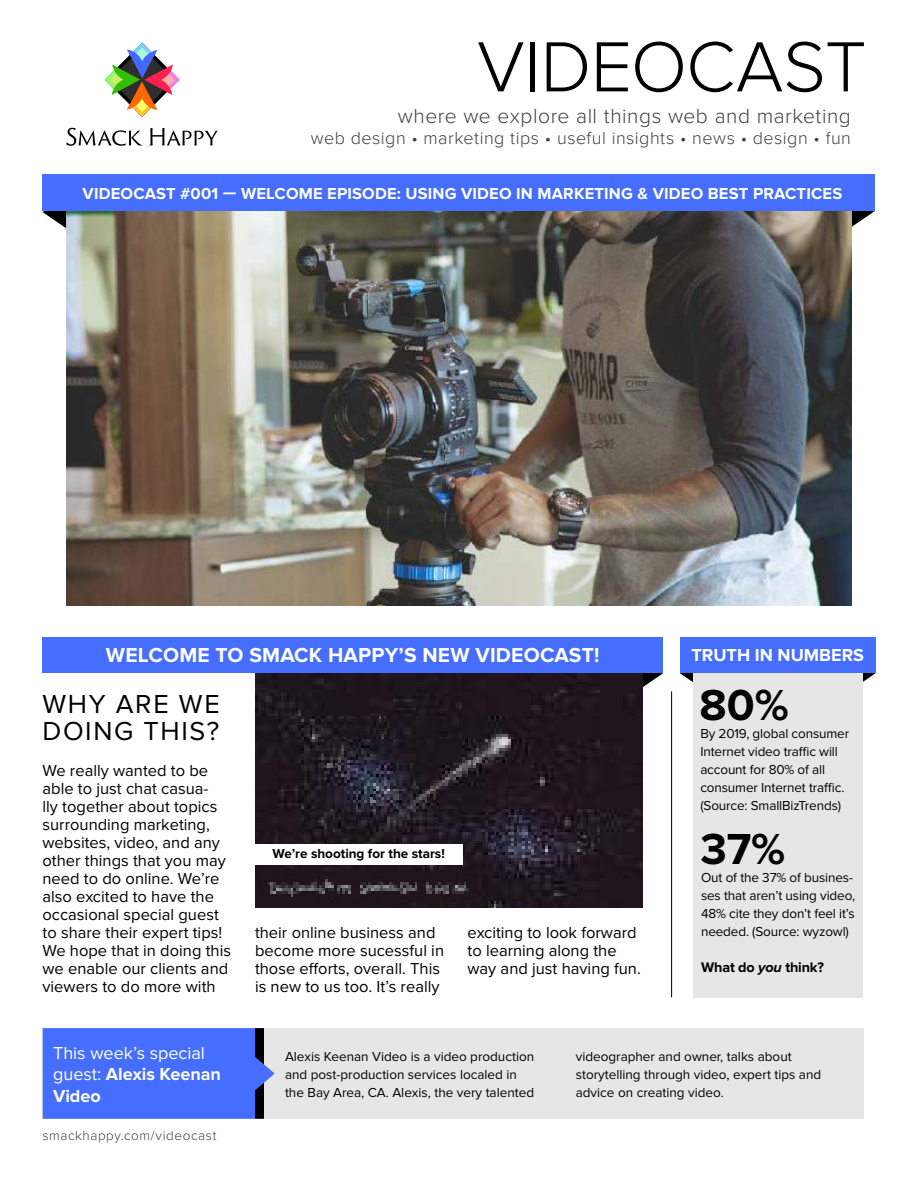
<style>
.page{position:relative;width:918px;height:1188px;background:#fff}
.page>*{position:absolute;margin:0;border:0;box-sizing:border-box;transform-origin:0 0}
.t1{font:300 73.5px "Proxima Nova";letter-spacing:-.005em;color:#000}
.t2{font:700 45px "Proxima Nova";color:#000}
.t3{font:27px/27px "Proxima Nova";letter-spacing:.06em;color:#000}
.t4{font:300 21px "Proxima Nova";letter-spacing:.025em;color:#404040}
.t5{font:700 21px "Proxima Nova";letter-spacing:.01em;color:#fff}
.t6{font:300 18px "Proxima Nova";letter-spacing:.025em;color:#404040}
.t7{font:18px/21.6px "Proxima Nova";color:#fff}
.t8{font:700 18px "Proxima Nova";color:#fff}
.t9{font:16.5px/18px "Proxima Nova";color:#000}
.t10{font:700 16.5px "Proxima Nova";letter-spacing:.01em;color:#fff}
.t11{font:700 14.4px "Proxima Nova";letter-spacing:-.01em;color:#000}
.t12{font:13.5px/18px "Proxima Nova";color:#000}
.t13{font:700 13.5px "Proxima Nova";color:#000}
.t14{font:300 13.5px "Proxima Nova";letter-spacing:.04em;color:#404040}
.s1{font-style:italic}
.s2{font-weight:700}
</style>
<div class="page">
<svg style="left:43px;top:211px;width:23px;height:17px"></svg>
<svg style="left:851px;top:211px;width:24px;height:16px"></svg>
<svg style="left:643px;top:673px;width:20px;height:14px"></svg>
<svg style="left:863px;top:673px;width:12px;height:9px"></svg>
<svg style="left:680px;top:673px;width:13px;height:9px"></svg>
<div style="left:43px;top:637px;width:620px;height:36px;background:#456eff"></div>
<div style="left:680px;top:637px;width:195px;height:36px;background:#456eff"></div>
<div style="left:693px;top:673px;width:170px;height:324px;background:#e6e6e6"></div>
<img style="left:255px;top:673px;width:388px;height:234px">
<div style="left:255px;top:844px;width:207px;height:21px;background:#fff"></div>
<hr style="left:671px;top:691px;width:1px;height:306px;background:#000">
<div style="left:264px;top:1028px;width:600px;height:91px;background:#e6e6e6"></div>
<svg style="left:43px;top:1028px;width:232px;height:91px;background:#4a70f6"></svg>
<svg style="left:105px;top:43px;width:75px;height:74px"></svg>
<svg style="left:66px;top:128px;width:77px;height:18px"></svg>
<svg style="left:150px;top:128px;width:68px;height:17px"></svg>
<div style="left:43px;top:175px;width:832px;height:36px;background:#456eff"></div>
<img style="left:66px;top:212px;width:786px;height:394px">
<img style="left:260px;top:871px;width:217px;height:31px">
<h1 class="t1" style="left:477px;top:36px;width:391px">VIDEOCAST</h1>
<p class="t4" style="left:398px;top:107px;width:455px">where we explore all things web and marketing</p>
<p class="t6" style="left:311px;top:131px;width:542px">web design • marketing tips • useful insights • news • design • fun</p>
<p class="t10" style="left:83px;top:186px;width:761px">VIDEOCAST #001 — WELCOME EPISODE: USING VIDEO IN MARKETING &amp; VIDEO BEST PRACTICES</p>
<p class="t5" style="left:106px;top:647px;width:495px">WELCOME TO SMACK HAPPY’S NEW VIDEOCAST!</p>
<p class="t8" style="left:691px;top:648px;width:174px">TRUTH IN NUMBERS</p>
<h2 class="t2" style="left:700px;top:686px;width:91px">80%</h2>
<h3 class="t3" style="left:43px;top:692px;width:179px">WHY ARE WE<br>DOING THIS?</h3>
<p class="t9" style="left:43px;top:762px;width:190px">We really wanted to be able to just chat casua-<br>lly together about topics surrounding marketing, websites, video, and any other things that you may need to do online. We’re also excited to have the occasional special guest to share their expert tips!<br>We hope that in doing this we enable our clients and viewers to do more with</p>
<p class="t12" style="left:700px;top:726px;width:150px">By 2019, global consumer<br>Internet video traffic will account for 80% of all consumer Internet traffic. (Source: SmallBizTrends)</p>
<h2 class="t2" style="left:700px;top:830px;width:87px">37%</h2>
<p class="t12" style="left:701px;top:869px;width:156px">Out of the 37% of busines&shy;ses that aren’t using video,<br>48% cite they don’t feel it’s needed. (Source: wyzowl)</p>
<p class="t11" style="left:701px;top:961px;width:125px">What do <span class="s1">you</span> think?</p>
<p class="t13" style="left:273px;top:848px;width:174px">We’re shooting for the stars!</p>
<p class="t9" style="left:255px;top:925px;width:191px">their online business and become more sucessful in those efforts, overall. This is new to us too. It’s really</p>
<p class="t9" style="left:468px;top:925px;width:175px">exciting to look forward to learning along the way and just having fun.</p>
<p class="t7" style="left:53px;top:1043px;width:169px">This week’s special guest: <span class="s2">Alexis Keenan<br>Video</span></p>
<p class="t14" style="left:43px;top:1130px;width:175px">smackhappy.com/videocast</p>
<p class="t12" style="left:285px;top:1048px;width:251px">Alexis Keenan Video is a video production and post-production services localed in the Bay Area, CA. Alexis, the very talented</p>
<p class="t12" style="left:576px;top:1048px;width:247px">videographer and owner, talks about storytelling through video, expert tips and advice on creating video.</p>
</div>
